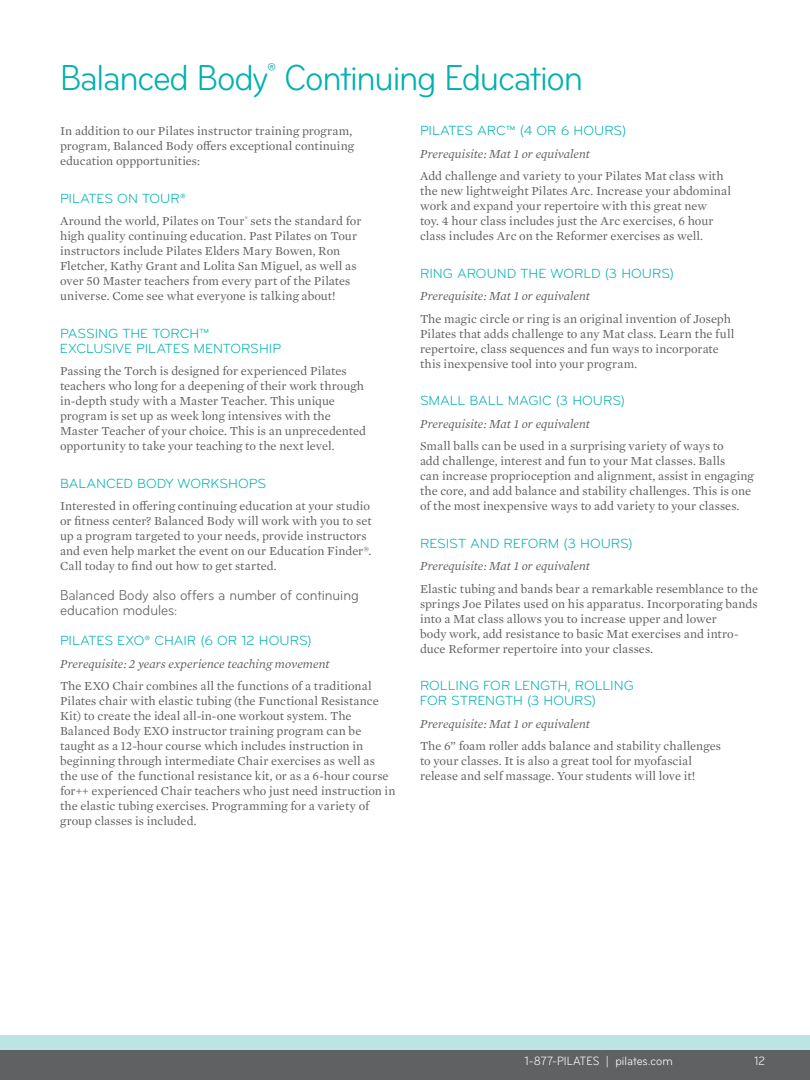
<style>
.page{position:relative;width:810px;height:1080px;background:#fff}
.page>*{position:absolute;margin:0;border:0;box-sizing:border-box;transform-origin:0 0}
.t1{font:condensed 37.5px "Bryant";letter-spacing:-.035em;color:#00b1af}
.t2{font:condensed 15px/15px "Bryant";letter-spacing:-.005em;color:#5f6162}
.t3{font:13.75px/15px "Bryant Pro";color:#00b1af}
.t4{font:12.5px/15px "Mercury Text G1";color:#5f6062}
.t5{font:italic 12.5px "Mercury Text G1";color:#5f6062}
.t6{font:condensed 12.5px "Bryant";color:#fff}
</style>
<div class="page">
<div style="left:0;top:1050px;width:810px;height:30px;background:#5f6162"></div>
<div style="left:0;top:1035px;width:810px;height:15px;background:#bde4e5"></div>
<h1 class="t1" style="left:60px;top:56px;width:525px">Balanced Body<sup>®</sup> Continuing Education</h1>
<p class="t4" style="left:60px;top:123px;width:296px">In addition to our Pilates instructor training program, program, Balanced Body offers exceptional continuing education oppportunities:</p>
<p class="t3" style="left:60px;top:191px;width:127px">PILATES ON TOUR®</p>
<p class="t4" style="left:60px;top:213px;width:303px">Around the world, Pilates on Tour<sup>®</sup> sets the standard for high quality continuing education. Past Pilates on Tour instructors include Pilates Elders Mary Bowen, Ron Fletcher, Kathy Grant and Lolita San Miguel, as well as over 50 Master teachers from every part of the Pilates universe. Come see what everyone is talking about!</p>
<p class="t3" style="left:60px;top:326px;width:221px">PASSING TH E TORCH™<br>EXCLUSIVE PILATES M ENTORSH IP</p>
<p class="t4" style="left:60px;top:363px;width:308px">Passing the Torch is designed for experienced Pilates teachers who long for a deepening of their work through in-depth study with a Master Teacher. This unique program is set up as week long intensives with the Master Teacher of your choice. This is an unprecedented opportunity to take your teaching to the next level.</p>
<p class="t3" style="left:60px;top:476px;width:208px">BALANCED BODY WORKSHOPS</p>
<p class="t4" style="left:60px;top:498px;width:313px">Interested in offering continuing education at your studio or fitness center? Balanced Body will work with you to set up a program targeted to your needs, provide instructors and even help market the event on our Education Finder®.<br>Call today to find out how to get started.</p>
<p class="t2" style="left:60px;top:588px;width:300px">Balanced Body also offers a number of continuing education modules:</p>
<p class="t3" style="left:60px;top:633px;width:67px">PILATES EXO</p>
<p class="t3" style="left:145px;top:633px;width:169px">® CHAIR (6 OR 12 HOURS)</p>
<p class="t5" style="left:60px;top:654px;width:271px">Prerequisite: 2 years experience teaching movement</p>
<p class="t4" style="left:60px;top:678px;width:337px">The EXO Chair combines all the functions of a traditional Pilates chair with elastic tubing (the Functional Resistance Kit) to create the ideal all-in-one workout system. The Balanced Body EXO instructor training program can be taught as a 12-hour course which includes instruction in beginning through intermediate Chair exercises as well as the use of the functional resistance kit, or as a 6-hour course for++ experienced Chair teachers who just need instruction in the elastic tubing exercises. Programming for a variety of group classes is included.</p>
<p class="t3" style="left:420px;top:123px;width:208px">PILATES ARC™ (4 OR 6 H OURS)</p>
<p class="t5" style="left:420px;top:144px;width:172px">Prerequisite: Mat 1 or equivalent</p>
<p class="t4" style="left:420px;top:168px;width:313px">Add challenge and variety to your Pilates Mat class with the new lightweight Pilates Arc. Increase your abdominal work and expand your repertoire with this great new<br>toy. 4 hour class includes just the Arc exercises, 6 hour class includes Arc on the Reformer exercises as well.</p>
<p class="t3" style="left:420px;top:266px;width:256px">RING AROUND TH E WORLD (3 HOURS)</p>
<p class="t5" style="left:420px;top:287px;width:172px">Prerequisite: Mat 1 or equivalent</p>
<p class="t4" style="left:420px;top:310px;width:316px">The magic circle or ring is an original invention of Joseph Pilates that adds challenge to any Mat class. Learn the full repertoire, class sequences and fun ways to incorporate this inexpensive tool into your program.</p>
<p class="t3" style="left:420px;top:393px;width:207px">SMALL BALL MAGIC (3 HOURS)</p>
<p class="t5" style="left:420px;top:414px;width:172px">Prerequisite: Mat 1 or equivalent</p>
<p class="t4" style="left:420px;top:438px;width:335px">Small balls can be used in a surprising variety of ways to<br>add challenge, interest and fun to your Mat classes. Balls<br>can increase proprioception and alignment, assist in engaging the core, and add balance and stability challenges. This is one of the most inexpensive ways to add variety to your classes.</p>
<p class="t3" style="left:420px;top:536px;width:214px">RESIST AND REFORM (3 HOURS)</p>
<p class="t5" style="left:420px;top:557px;width:172px">Prerequisite: Mat 1 or equivalent</p>
<p class="t4" style="left:420px;top:580px;width:340px">Elastic tubing and bands bear a remarkable resemblance to the springs Joe Pilates used on his apparatus. Incorporating bands into a Mat class allows you to increase upper and lower<br>body work, add resistance to basic Mat exercises and intro&shy;duce Reformer repertoire into your classes.</p>
<p class="t3" style="left:420px;top:678px;width:215px">ROLLING FOR LENGTH, ROLLING<br>FOR STRENGTH (3 H OURS)</p>
<p class="t5" style="left:420px;top:714px;width:172px">Prerequisite: Mat 1 or equivalent</p>
<p class="t4" style="left:420px;top:738px;width:303px">The 6” foam roller adds balance and stability challenges to your classes. It is also a great tool for myofascial release and self massage. Your students will love it!</p>
<p class="t6" style="left:525px;top:1054px;width:149px">1-877-PILATES | pilates.com</p>
<p class="t6" style="left:755px;top:1054px;width:12px">12</p>
</div>
